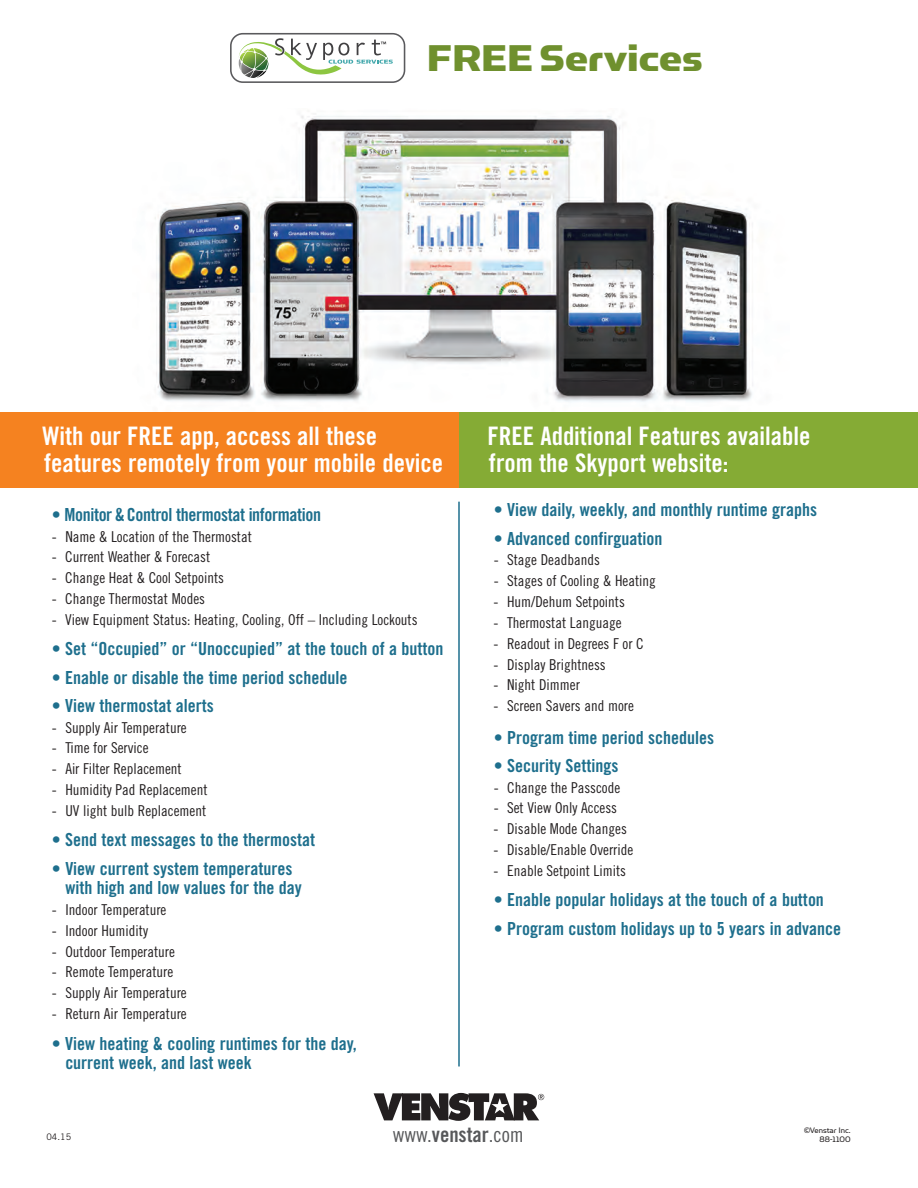
<style>
.page{position:relative;width:918px;height:1188px;background:#fff}
.page>*{position:absolute;margin:0;border:0;box-sizing:border-box;transform-origin:0 0}
.t1{font:42px "Simian Display Chimpanzee";color:#6f902e}
.t2{font:25.5px/27px "Trade Gothic Bold Cond Twenty";color:#fff}
.t3{font:21px "Trade Gothic Cond Eighteen";color:#57585a}
.t4{font:18px/19.5px "Trade Gothic Bold Cond Twenty";color:#1e6f8d}
.t5{font:18px "Trade Gothic Bold Cond Twenty";letter-spacing:-.02em;color:#1e6f8d}
.t6{font:15px "Trade Gothic Cond Eighteen";color:#231f20}
.t7{font:9px "Simian Display Orangutan";color:#231f20}
.t8{font:9px "Trade Gothic";color:#231f20}
.s1{font-family:"Trade Gothic Bold Cond Twenty"}
</style>
<div class="page">
<img style="left:155px;top:113px;width:598px;height:289px">
<div style="left:0;top:412px;width:459px;height:76px;background:#f58220"></div>
<div style="left:459px;top:412px;width:459px;height:76px;background:#85ab35"></div>
<svg style="left:374px;top:1093px;width:170px;height:28px"></svg>
<hr style="left:458px;top:502px;width:2px;height:564px;background:#1e6f8d">
<div style="left:230px;top:33px;width:175px;height:50px;border:2px solid #5a5a5d;border-radius:12px"></div>
<svg style="left:239px;top:38px;width:154px;height:40px"></svg>
<h1 class="t1" style="left:427px;top:35px;width:277px">FREE Services</h1>
<h2 class="t2" style="left:43px;top:422px;width:402px">With our FREE app, access all these features remotely from your mobile device</h2>
<p class="t5" style="left:52px;top:503px;width:271px">• Monitor &amp; Control thermostat information</p>
<p class="t6" style="left:52px;top:527px;width:202px">- Name &amp; Location of the Thermostat</p>
<p class="t6" style="left:52px;top:548px;width:160px">- Current Weather &amp; Forecast</p>
<p class="t6" style="left:52px;top:569px;width:174px">- Change Heat &amp; Cool Setpoints</p>
<p class="t6" style="left:52px;top:590px;width:155px">- Change Thermostat Modes</p>
<p class="t6" style="left:52px;top:611px;width:367px">- View Equipment Status: Heating, Cooling, Off – Including Lockouts</p>
<p class="t4" style="left:52px;top:639px;width:393px">• Set “Occupied” or “Unoccupied” at the touch of a button</p>
<p class="t4" style="left:52px;top:667px;width:297px">• Enable or disable the time period schedule</p>
<p class="t4" style="left:52px;top:695px;width:164px">• View thermostat alerts</p>
<p class="t6" style="left:52px;top:718px;width:136px">- Supply Air Temperature</p>
<p class="t6" style="left:52px;top:739px;width:98px">- Time for Service</p>
<p class="t6" style="left:52px;top:760px;width:131px">- Air Filter Replacement</p>
<p class="t6" style="left:52px;top:781px;width:157px">- Humidity Pad Replacement</p>
<p class="t6" style="left:52px;top:802px;width:156px">- UV light bulb Replacement</p>
<p class="t4" style="left:52px;top:830px;width:265px">• Send text messages to the thermostat</p>
<p class="t4" style="left:65px;top:858px;width:238px;text-indent:-14px">• View current system temperatures with high and low values for the day</p>
<p class="t6" style="left:52px;top:901px;width:116px">- Indoor Temperature</p>
<p class="t6" style="left:52px;top:921px;width:98px">- Indoor Humidity</p>
<p class="t6" style="left:52px;top:942px;width:124px">- Outdoor Temperature</p>
<p class="t6" style="left:52px;top:963px;width:123px">- Remote Temperature</p>
<p class="t6" style="left:52px;top:984px;width:136px">- Supply Air Temperature</p>
<p class="t6" style="left:52px;top:1005px;width:136px">- Return Air Temperature</p>
<p class="t4" style="left:65px;top:1033px;width:293px;text-indent:-14px">• View heating &amp; cooling runtimes for the day, current week, and last week</p>
<h2 class="t2" style="left:487px;top:422px;width:325px">FREE Additional Features available from the Skyport website:</h2>
<p class="t4" style="left:494px;top:500px;width:325px">• View daily, weekly, and monthly runtime graphs</p>
<p class="t4" style="left:494px;top:528px;width:170px">• Advanced confirguation</p>
<p class="t6" style="left:494px;top:551px;width:108px">- Stage Deadbands</p>
<p class="t6" style="left:494px;top:572px;width:164px">- Stages of Cooling &amp; Heating</p>
<p class="t6" style="left:494px;top:593px;width:133px">- Hum/Dehum Setpoints</p>
<p class="t6" style="left:494px;top:614px;width:129px">- Thermostat Language</p>
<p class="t6" style="left:494px;top:634px;width:152px">- Readout in Degrees F or C</p>
<p class="t6" style="left:494px;top:655px;width:114px">- Display Brightness</p>
<p class="t6" style="left:494px;top:676px;width:88px">- Night Dimmer</p>
<p class="t6" style="left:494px;top:697px;width:142px">- Screen Savers and more</p>
<p class="t4" style="left:494px;top:727px;width:222px">• Program time period schedules</p>
<p class="t4" style="left:494px;top:755px;width:126px">• Security Settings</p>
<p class="t6" style="left:494px;top:778px;width:128px">- Change the Passcode</p>
<p class="t6" style="left:494px;top:799px;width:125px">- Set View Only Access</p>
<p class="t6" style="left:494px;top:820px;width:135px">- Disable Mode Changes</p>
<p class="t6" style="left:494px;top:841px;width:141px">- Disable/Enable Override</p>
<p class="t6" style="left:494px;top:862px;width:134px">- Enable Setpoint Limits</p>
<p class="t4" style="left:494px;top:890px;width:332px">• Enable popular holidays at the touch of a button</p>
<p class="t4" style="left:494px;top:918px;width:349px">• Program custom holidays up to 5 years in advance</p>
<h3 class="t3" style="left:393px;top:1122px;width:133px">www.<span class="s1">venstar</span>.com</h3>
<p class="t7" style="left:804px;top:1125px;width:48px">© Venstar Inc.</p>
<p class="t8" style="left:46px;top:1132px;width:26px">04.15</p>
<p class="t7" style="left:819px;top:1134px;width:33px">88-1100</p>
</div>
